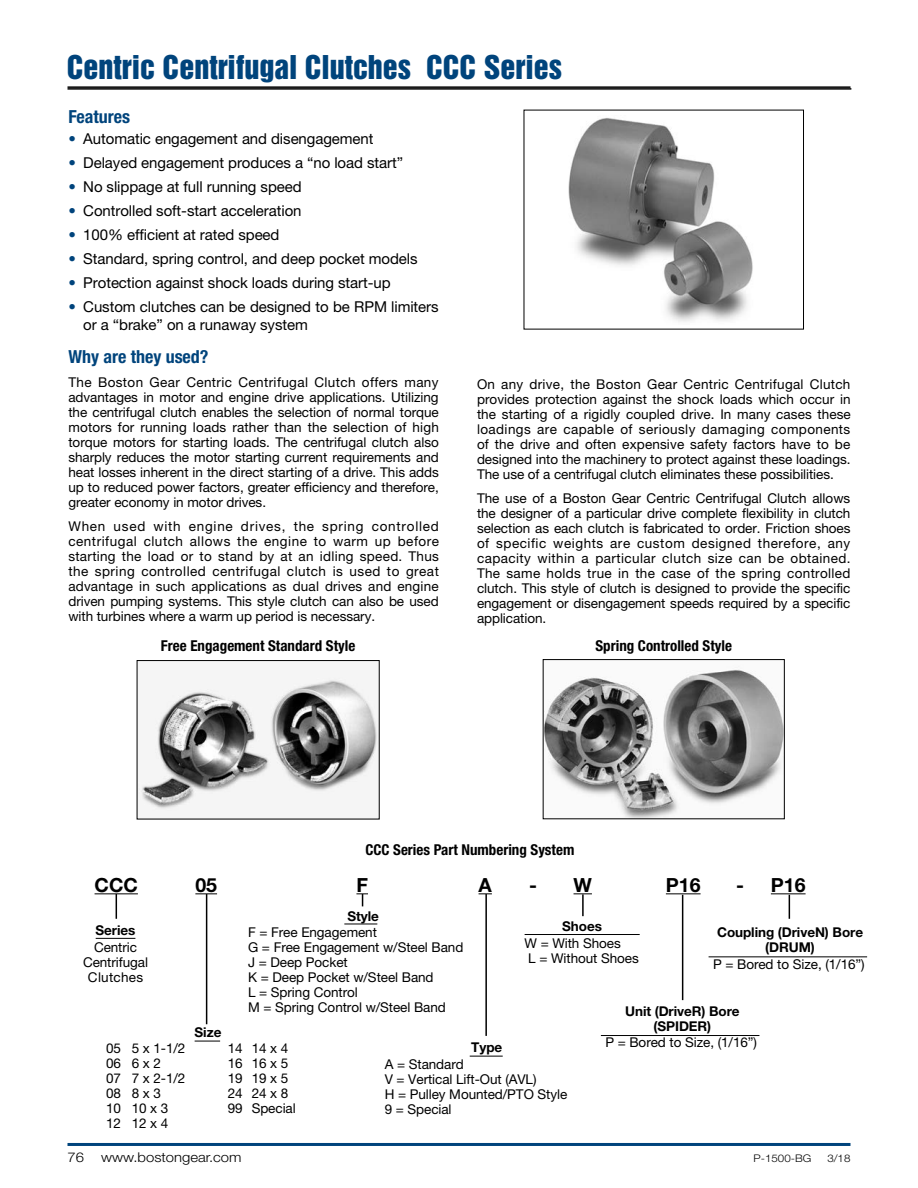
<style>
.page{position:relative;width:918px;height:1188px;background:#fff}
.page>*{position:absolute;margin:0;border:0;box-sizing:border-box;transform-origin:0 0}
.t1{font:30px "Helvetica Inserat LT Std";color:#00447c}
._1__Head__Color_Bold{font:700 19.5px "Helvetica Neue LT Std";color:#000}
.small_head{font:700 condensed 18px "Helvetica Neue LT Std";color:#00447c}
.text_11_13{font:15px/18px "Helvetica Neue LT Std";letter-spacing:-.005em;color:#000}
.caption_chart{font:700 condensed 15px "Helvetica Neue LT Std";color:#000}
.text{font:13.5px/15px "Helvetica Neue LT Std";letter-spacing:-.005em;color:#000;text-align:justify}
.text-2{font:700 13.5px/15px "Helvetica Neue LT Std";letter-spacing:-.005em;color:#000;text-align:center}
.t2{font:300 13.5px "Helvetica Neue LT Std";color:#000;scale:1.1 1}
.text-3{font:13.5px "Helvetica Neue LT Std";letter-spacing:.02em;color:#000}
.t3{font:300 10.5px "Helvetica Neue LT Std";color:#000;scale:1.1 1}
.s1{color:#00447c}
</style>
<div class="page">
<img style="left:568px;top:118px;width:185px;height:204px">
<img style="left:139px;top:677px;width:238px;height:134px">
<div style="left:137px;top:660px;width:242px;height:159px;border:1px solid #000"></div>
<img style="left:545px;top:669px;width:238px;height:148px">
<div style="left:543px;top:659px;width:242px;height:160px;border:1px solid #000"></div>
<hr style="left:68px;top:88px;width:783px;height:2px;background:#000">
<hr style="left:95px;top:893px;width:43px;height:1px;background:#000">
<svg style="left:195px;top:893px;width:22px;height:1px"></svg>
<svg style="left:479px;top:893px;width:13px;height:1px"></svg>
<svg style="left:574px;top:893px;width:18px;height:1px"></svg>
<hr style="left:666px;top:893px;width:35px;height:1px;background:#000">
<hr style="left:771px;top:893px;width:35px;height:1px;background:#000">
<svg style="left:116px;top:894px;width:1px;height:25px"></svg>
<hr style="left:206px;top:894px;width:1px;height:130px;background:#000">
<svg style="left:356px;top:893px;width:12px;height:13px"></svg>
<hr style="left:485px;top:894px;width:2px;height:142px;background:#000">
<hr style="left:582px;top:894px;width:2px;height:22px;background:#000">
<hr style="left:682px;top:895px;width:1px;height:105px;background:#000">
<svg style="left:789px;top:895px;width:1px;height:24px"></svg>
<hr style="left:96px;top:938px;width:39px;height:1px;background:#000">
<svg style="left:195px;top:1041px;width:25px;height:1px"></svg>
<hr style="left:470px;top:1056px;width:33px;height:1px;background:#000">
<hr style="left:525px;top:934px;width:115px;height:1px;background:#000">
<hr style="left:601px;top:1035px;width:158px;height:1px;background:#000">
<hr style="left:709px;top:956px;width:158px;height:1px;background:#000">
<hr style="left:344px;top:924px;width:33px;height:1px;background:#000">
<hr style="left:68px;top:86px;width:782px;height:2px;background:#000">
<hr style="left:68px;top:1143px;width:782px;height:3px;background:#00447c">
<p class="t1" style="left:67px;top:49px;width:497px">Centric Centrifugal Clutches CCC Series</p>
<p class="small_head" style="left:68px;top:105px;width:63px">Features</p>
<p class="text_11_13" style="left:68px;top:129px;width:307px"><span class="s1">•</span> Automatic engagement and disengagement</p>
<p class="text_11_13" style="left:68px;top:153px;width:336px"><span class="s1">•</span> Delayed engagement produces a “no load start”</p>
<p class="text_11_13" style="left:68px;top:177px;width:235px"><span class="s1">•</span> No slippage at full running speed</p>
<p class="text_11_13" style="left:68px;top:201px;width:235px"><span class="s1">•</span> Controlled soft-start acceleration</p>
<p class="text_11_13" style="left:68px;top:225px;width:213px"><span class="s1">•</span> 100% efficient at rated speed</p>
<p class="text_11_13" style="left:68px;top:249px;width:351px"><span class="s1">•</span> Standard, spring control, and deep pocket models</p>
<p class="text_11_13" style="left:68px;top:273px;width:324px"><span class="s1">•</span> Protection against shock loads during start-up</p>
<p class="text_11_13" style="left:83px;top:297px;width:357px;text-indent:-15px"><span class="s1">•</span> Custom clutches can be designed to be RPM limiters or a “brake” on a runaway system</p>
<p class="small_head" style="left:68px;top:345px;width:142px">Why are they used?</p>
<p class="text" style="left:68px;top:374px;width:372px">The Boston Gear Centric Centrifugal Clutch offers many advantages in motor and engine drive applications. Utilizing the centrifugal clutch enables the selection of normal torque motors for running loads rather than the selection of high torque motors for starting loads. The centrifugal clutch also sharply reduces the motor starting current requirements and heat losses inherent in the direct starting of a drive. This adds up to reduced power factors, greater efficiency and therefore, greater economy in motor drives.</p>
<p class="text" style="left:68px;top:518px;width:372px">When used with engine drives, the spring controlled centrifugal clutch allows the engine to warm up before starting the load or to stand by at an idling speed. Thus the spring controlled centrifugal clutch is used to great advantage in such applications as dual drives and engine driven pumping systems. This style clutch can also be used with turbines where a warm up period is necessary.</p>
<p class="text" style="left:477px;top:377px;width:375px">On any drive, the Boston Gear Centric Centrifugal Clutch provides protection against the shock loads which occur in the starting of a rigidly coupled drive. In many cases these loadings are capable of seriously damaging components of the drive and often expensive safety factors have to be designed into the machinery to protect against these loadings.<br>The use of a centrifugal clutch eliminates these possibilities.</p>
<p class="text" style="left:477px;top:491px;width:375px">The use of a Boston Gear Centric Centrifugal Clutch allows the designer of a particular drive complete flexibility in clutch selection as each clutch is fabricated to order. Friction shoes of specific weights are custom designed therefore, any capacity within a particular clutch size can be obtained.<br>The same holds true in the case of the spring controlled clutch. This style of clutch is designed to provide the specific engagement or disengagement speeds required by a specific application.</p>
<p class="caption_chart" style="left:161px;top:636px;width:196px">Free Engagement Standard Style</p>
<p class="caption_chart" style="left:595px;top:636px;width:138px">Spring Controlled Style</p>
<p class="caption_chart" style="left:365px;top:841px;width:210px">CCC Series Part Numbering System</p>
<p class="_1__Head__Color_Bold" style="left:95px;top:873px;width:45px">CCC</p>
<p class="_1__Head__Color_Bold" style="left:195px;top:873px;width:23px">05</p>
<p class="_1__Head__Color_Bold" style="left:356px;top:873px;width:13px">F</p>
<p class="_1__Head__Color_Bold" style="left:479px;top:873px;width:15px">A</p>
<p class="_1__Head__Color_Bold" style="left:529px;top:873px;width:64px">- W</p>
<p class="_1__Head__Color_Bold" style="left:666px;top:873px;width:36px">P16</p>
<p class="_1__Head__Color_Bold" style="left:736px;top:873px;width:71px">- P16</p>
<p class="text-2" style="left:348px;top:908px;width:33px">Style</p>
<p class="text" style="left:248px;top:925px;width:130px">F = Free Engagement</p>
<p class="text" style="left:248px;top:940px;width:217px">G = Free Engagement w/Steel Band</p>
<p class="text" style="left:248px;top:955px;width:101px">J = Deep Pocket</p>
<p class="text" style="left:248px;top:970px;width:187px">K = Deep Pocket w/Steel Band</p>
<p class="text" style="left:248px;top:985px;width:111px">L = Spring Control</p>
<p class="text" style="left:248px;top:1000px;width:199px">M = Spring Control w/Steel Band</p>
<p class="text-2" style="left:562px;top:919px;width:41px">Shoes</p>
<p class="text" style="left:525px;top:935px;width:98px">W = With Shoes</p>
<p class="text" style="left:528px;top:950px;width:112px">L = Without Shoes</p>
<p class="text-2" style="left:96px;top:923px;width:41px">Series</p>
<p class="text" style="left:94px;top:940px;width:45px">Centric</p>
<p class="text" style="left:83px;top:955px;width:67px">Centrifugal</p>
<p class="text-3" style="left:88px;top:969px;width:57px">Clutches</p>
<p class="text-2" style="left:717px;top:925px;width:148px">Coupling (DriveN) Bore (DRUM)</p>
<p class="text" style="left:713px;top:956px;width:153px">P = Bored to Size, (1/16”)</p>
<p class="text-2" style="left:625px;top:1003px;width:116px">Unit (DriveR) Bore (SPIDER)</p>
<p class="text" style="left:605px;top:1035px;width:153px">P = Bored to Size, (1/16”)</p>
<p class="text-2" style="left:195px;top:1024px;width:28px">Size</p>
<p class="text-2" style="left:471px;top:1040px;width:33px">Type</p>
<p class="text" style="left:106px;top:1041px;width:81px">05 5 x 1-1/2</p>
<p class="text" style="left:228px;top:1041px;width:62px">14 14 x 4</p>
<p class="text" style="left:106px;top:1056px;width:56px">06 6 x 2</p>
<p class="text" style="left:228px;top:1056px;width:62px">16 16 x 5</p>
<p class="text" style="left:106px;top:1071px;width:81px">07 7 x 2-1/2</p>
<p class="text" style="left:228px;top:1071px;width:62px">19 19 x 5</p>
<p class="text" style="left:106px;top:1086px;width:56px">08 8 x 3</p>
<p class="text" style="left:228px;top:1086px;width:62px">24 24 x 8</p>
<p class="text" style="left:106px;top:1101px;width:64px">10 10 x 3</p>
<p class="text" style="left:228px;top:1101px;width:70px">99 Special</p>
<p class="text" style="left:106px;top:1116px;width:64px">12 12 x 4</p>
<p class="text" style="left:385px;top:1056px;width:81px">A = Standard</p>
<p class="text" style="left:385px;top:1071px;width:153px">V = Vertical Lift-Out (AVL)</p>
<p class="text" style="left:385px;top:1086px;width:184px">H = Pulley Mounted/PTO Style</p>
<p class="text" style="left:385px;top:1101px;width:68px">9 = Special</p>
<p class="t2" style="left:68px;top:1149px;width:17px">76</p>
<p class="t2" style="left:101px;top:1149px;width:129px">www.bostongear.com</p>
<p class="t3" style="left:754px;top:1152px;width:54px">P-1500-BG</p>
<p class="t3" style="left:827px;top:1152px;width:23px">3/18</p>
</div>
